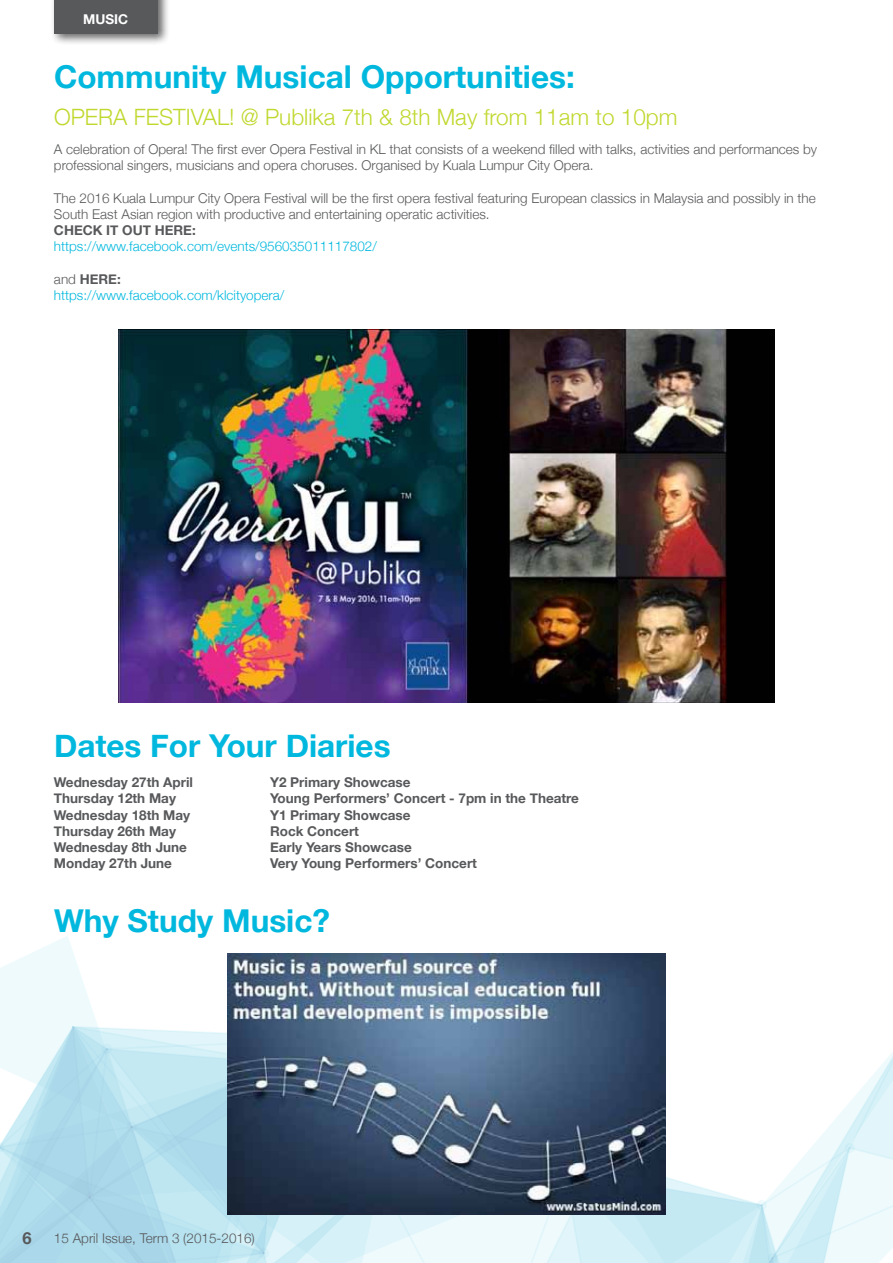
<style>
.page{position:relative;width:893px;height:1263px;background:#fff}
.page>*{position:absolute;margin:0;border:0;box-sizing:border-box;transform-origin:0 0}
.t1{font:700 31.5px "Helvetica Neue";color:#00b8de}
.t2{font:300 22.5px "Helvetica Neue";color:#c1d82f}
.t3{font:700 16.5px "Helvetica Neue";color:#58595b}
.t4{font:300 13.5px/16.2px "Helvetica Neue";color:#58595b}
.t5{font:700 13.5px "Helvetica Neue";color:#58595b}
.t6{font:300 13.5px/16.2px "Helvetica Neue";color:#00b8de}
.t7{font:700 13.5px "Helvetica Neue";color:#fff}
.s1{color:#58595b}
.s2{font-weight:700;color:#58595b}
</style>
<div class="page">
<svg style="left:0;top:936px;width:893px;height:327px"></svg>
<div style="left:50px;top:0;width:120px;height:46px;background:#000;opacity:.6"></div>
<div style="left:54px;top:0;width:103px;height:33px;background:#58595b"></div>
<img style="left:118px;top:330px;width:656px;height:373px">
<img style="left:227px;top:953px;width:439px;height:262px">
<p class="t7" style="left:83px;top:8px;width:46px">MUSIC</p>
<h1 class="t1" style="left:54px;top:52px;width:522px">Community Musical Opportunities:</h1>
<h2 class="t2" style="left:54px;top:99px;width:625px">OPERA FESTIVAL! @ Publika 7th &amp; 8th May from 11am to 10pm</h2>
<p class="t4" style="left:54px;top:140px;width:765px">A celebration of Opera! The first ever Opera Festival in KL that consists of a weekend filled with talks, activities and performances by professional singers, musicians and opera choruses. Organised by Kuala Lumpur City Opera.</p>
<p class="t4" style="left:54px;top:189px;width:763px">The 2016 Kuala Lumpur City Opera Festival will be the first opera festival featuring European classics in Malaysia and possibly in the<br>South East Asian region with productive and entertaining operatic activities.</p>
<p class="t5" style="left:54px;top:220px;width:143px">CHECK IT OUT HERE:</p>
<p class="t6" style="left:54px;top:238px;width:324px">https://www.facebook.com/events/956035011117802/</p>
<p class="t6" style="left:54px;top:270px;width:232px"><span class="s1">and</span> <span class="s2">HERE: </span>https://www.facebook.com/klcityopera/</p>
<h1 class="t1" style="left:54px;top:721px;width:338px">Dates For Your Diaries</h1>
<p class="t5" style="left:54px;top:772px;width:140px">Wednesday 27th April</p>
<p class="t5" style="left:270px;top:772px;width:142px">Y2 Primary Showcase</p>
<p class="t5" style="left:54px;top:788px;width:124px">Thursday 12th May</p>
<p class="t5" style="left:270px;top:788px;width:311px">Young Performers’ Concert - 7pm in the Theatre</p>
<p class="t5" style="left:54px;top:804px;width:138px">Wednesday 18th May</p>
<p class="t5" style="left:270px;top:804px;width:142px">Y1 Primary Showcase</p>
<p class="t5" style="left:54px;top:820px;width:124px">Thursday 26th May</p>
<p class="t5" style="left:270px;top:820px;width:91px">Rock Concert</p>
<p class="t5" style="left:54px;top:836px;width:135px">Wednesday 8th June</p>
<p class="t5" style="left:270px;top:836px;width:143px">Early Years Showcase</p>
<p class="t5" style="left:54px;top:853px;width:120px">Monday 27th June</p>
<p class="t5" style="left:270px;top:853px;width:209px">Very Young Performers’ Concert</p>
<h1 class="t1" style="left:54px;top:895px;width:277px">Why Study Music?</h1>
<p class="t3" style="left:22px;top:1225px;width:11px">6</p>
<p class="t4" style="left:54px;top:1228px;width:202px">15 April Issue, Term 3 (2015-2016)</p>
</div>
